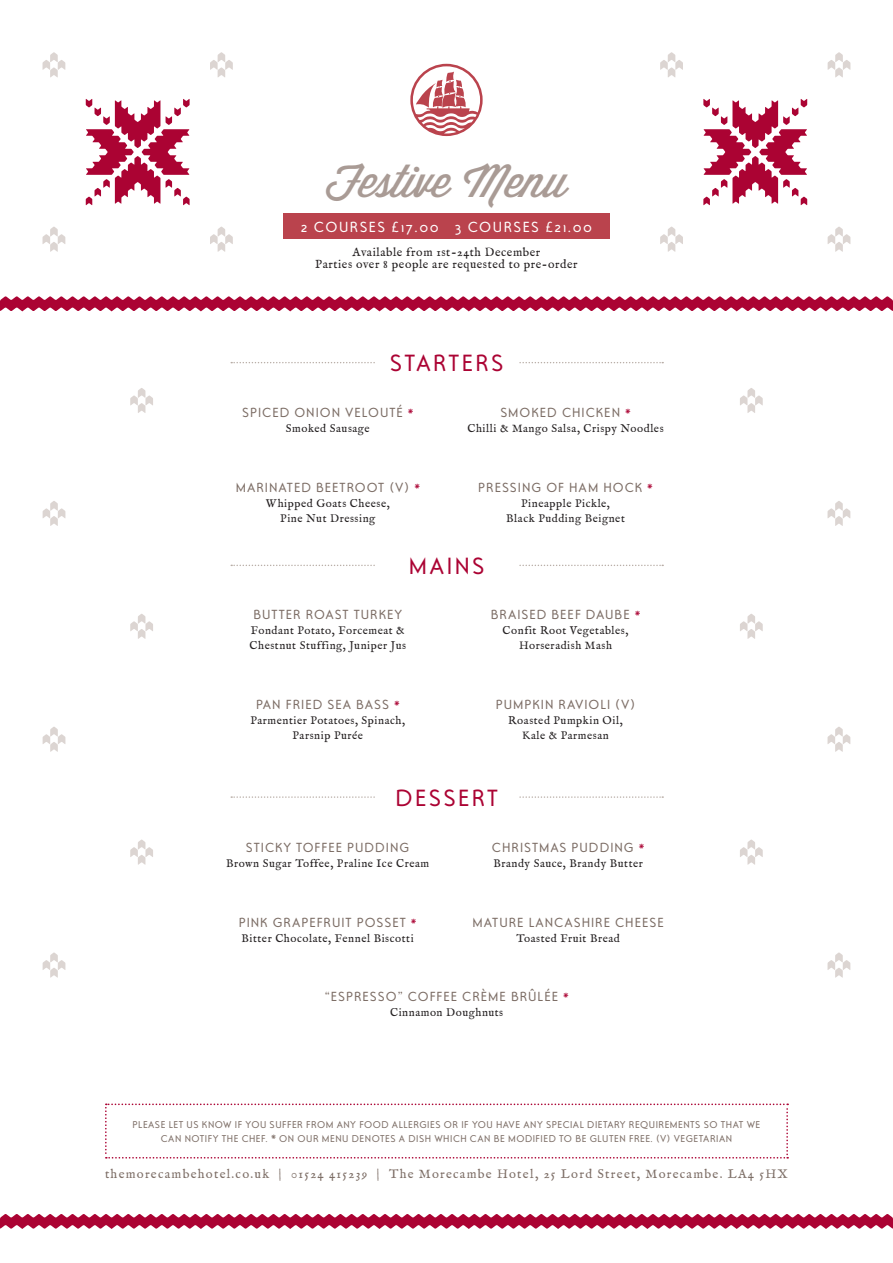
<style>
.page{position:relative;width:893px;height:1263px;background:#fff}
.page>*{position:absolute;margin:0;border:0;box-sizing:border-box;transform-origin:0 0}
.t1{font:45px "Wisdom Script AI";color:#a99b95}
.t2{font:24px "Ottomat";letter-spacing:.1em;color:#ab0333}
.t3{font:15px "Ottomat";letter-spacing:.1em;color:#fff}
.t4{font:13.5px "Ottomat";letter-spacing:.075em;color:#7d6e66}
.t5{font:12.75px "IM FELL English PRO Roman";letter-spacing:.1em;color:#7d6e66}
.t6{font:12px "IM FELL English Roman";letter-spacing:.05em;color:#231f20}
.t7{font:11.25px "IM FELL English Roman";letter-spacing:.05em;color:#231f20}
.t8{font:10.2px/13.5px "Ottomat";letter-spacing:.05em;color:#7d6e66;text-align:center}
.s1{font-family:"IM FELL English Roman";font-size:11.25px;color:#ab0333}
.s2{font-family:"IM FELL English Roman"}
</style>
<div class="page">
<svg style="left:105px;top:1103px;width:683px;height:55px"></svg>
<div style="left:283px;top:214px;width:327px;height:25px;background:#ba434d"></div>
<svg style="left:231px;top:362px;width:432px;height:1px"></svg>
<div style="left:375px;top:345px;width:143px;height:33px;background:#fff"></div>
<svg style="left:231px;top:565px;width:432px;height:1px"></svg>
<div style="left:375px;top:548px;width:143px;height:33px;background:#fff"></div>
<svg style="left:231px;top:796px;width:432px;height:2px"></svg>
<div style="left:375px;top:781px;width:143px;height:33px;background:#fff"></div>
<svg style="left:410px;top:64px;width:73px;height:72px"></svg>
<svg style="left:660px;top:52px;width:23px;height:25px"></svg>
<svg style="left:828px;top:52px;width:22px;height:26px"></svg>
<svg style="left:660px;top:227px;width:23px;height:25px"></svg>
<svg style="left:828px;top:227px;width:22px;height:25px"></svg>
<svg style="left:703px;top:99px;width:104px;height:106px"></svg>
<svg style="left:0;top:296px;width:893px;height:15px"></svg>
<svg style="left:0;top:1214px;width:893px;height:15px"></svg>
<svg style="left:43px;top:52px;width:22px;height:26px"></svg>
<svg style="left:210px;top:52px;width:23px;height:25px"></svg>
<svg style="left:43px;top:227px;width:22px;height:25px"></svg>
<svg style="left:210px;top:227px;width:23px;height:25px"></svg>
<svg style="left:86px;top:99px;width:104px;height:106px"></svg>
<svg style="left:827px;top:501px;width:23px;height:25px"></svg>
<svg style="left:827px;top:727px;width:23px;height:25px"></svg>
<svg style="left:827px;top:952px;width:23px;height:26px"></svg>
<svg style="left:740px;top:388px;width:23px;height:25px"></svg>
<svg style="left:740px;top:614px;width:23px;height:25px"></svg>
<svg style="left:740px;top:839px;width:23px;height:26px"></svg>
<svg style="left:43px;top:501px;width:22px;height:25px"></svg>
<svg style="left:43px;top:727px;width:22px;height:25px"></svg>
<svg style="left:43px;top:952px;width:22px;height:26px"></svg>
<svg style="left:130px;top:388px;width:23px;height:25px"></svg>
<svg style="left:130px;top:614px;width:23px;height:25px"></svg>
<svg style="left:130px;top:839px;width:23px;height:26px"></svg>
<p class="t1" style="left:325px;top:147px;width:244px">Festive Menu</p>
<p class="t3" style="left:301px;top:218px;width:292px">2 COURSES £17.00 3 COURSES £21.00</p>
<p class="t6" style="left:353px;top:245px;width:189px">Available from 1st-24th December</p>
<p class="t6" style="left:315px;top:257px;width:264px">Parties over 8 people are requested to pre-order</p>
<p class="t2" style="left:390px;top:349px;width:115px">STARTERS</p>
<p class="t4" style="left:242px;top:404px;width:173px">SPICED ONION VELOUTÉ <span class="s1">*</span></p>
<p class="t7" style="left:286px;top:422px;width:85px">Smoked Sausage</p>
<p class="t4" style="left:236px;top:479px;width:186px">MARINATED BEETROOT (V) <span class="s1">*</span></p>
<p class="t7" style="left:266px;top:497px;width:125px">Whipped Goats Cheese,</p>
<p class="t7" style="left:280px;top:512px;width:97px">Pine Nut Dressing</p>
<p class="t4" style="left:500px;top:404px;width:132px">SMOKED CHICKEN <span class="s1">*</span></p>
<p class="t7" style="left:467px;top:421px;width:198px">Chilli &amp; Mango Salsa, Crispy Noodles</p>
<p class="t4" style="left:478px;top:479px;width:176px">PRESSING OF HAM HOCK <span class="s1">*</span></p>
<p class="t7" style="left:521px;top:496px;width:90px">Pineapple Pickle,</p>
<p class="t7" style="left:506px;top:511px;width:120px">Black Pudding Beignet</p>
<p class="t2" style="left:409px;top:551px;width:77px">MAINS</p>
<p class="t4" style="left:253px;top:607px;width:150px">BUTTER ROAST TURKEY</p>
<p class="t7" style="left:251px;top:624px;width:155px">Fondant Potato, Forcemeat &amp;</p>
<p class="t7" style="left:250px;top:639px;width:158px">Chestnut Stuffing, Juniper Jus</p>
<p class="t4" style="left:491px;top:607px;width:151px">BRAISED BEEF DAUBE <span class="s1">*</span></p>
<p class="t7" style="left:503px;top:624px;width:127px">Confit Root Vegetables,</p>
<p class="t7" style="left:519px;top:639px;width:94px">Horseradish Mash</p>
<p class="t4" style="left:256px;top:697px;width:145px">PAN FRIED SEA BASS <span class="s1">*</span></p>
<p class="t7" style="left:251px;top:714px;width:156px">Parmentier Potatoes, Spinach,</p>
<p class="t7" style="left:293px;top:729px;width:72px">Parsnip Purée</p>
<p class="t4" style="left:496px;top:697px;width:141px">PUMPKIN RAVIOLI (V)</p>
<p class="t7" style="left:508px;top:714px;width:116px">Roasted Pumpkin Oil,</p>
<p class="t7" style="left:522px;top:729px;width:88px">Kale &amp; Parmesan</p>
<p class="t2" style="left:395px;top:784px;width:104px">DESSERT</p>
<p class="t4" style="left:246px;top:840px;width:165px">STICKY TOFFEE PUDDING</p>
<p class="t7" style="left:226px;top:857px;width:205px">Brown Sugar Toffee, Praline Ice Cream</p>
<p class="t4" style="left:239px;top:915px;width:179px">PINK GRAPEFRUIT POSSET <span class="s1">*</span></p>
<p class="t7" style="left:242px;top:932px;width:174px">Bitter Chocolate, Fennel Biscotti</p>
<p class="t4" style="left:492px;top:840px;width:154px">CHRISTMAS PUDDING <span class="s1">*</span></p>
<p class="t7" style="left:493px;top:857px;width:151px">Brandy Sauce, Brandy Butter</p>
<p class="t4" style="left:473px;top:915px;width:193px">MATURE LANCASHIRE CHEESE</p>
<p class="t7" style="left:516px;top:932px;width:105px">Toasted Fruit Bread</p>
<p class="t4" style="left:325px;top:988px;width:245px">“ESPRESSO” COFFEE CRÈME BRÛLÉE <span class="s1">*</span></p>
<p class="t7" style="left:390px;top:1005px;width:115px">Cinnamon Doughnuts</p>
<p class="t8" style="left:133px;top:1118px;width:629px">PLEASE LET US KNOW IF YOU SUFFER FROM ANY FOOD ALLERGIES OR IF YOU HAVE ANY SPECIAL DIETARY REQUIREMENTS SO THAT WE<br>CAN NOTIFY THE CHEF. <span class="s2">*</span> ON OUR MENU DENOTES A DISH WHICH CAN BE MODIFIED TO BE GLUTEN FREE. (V) VEGETARIAN</p>
<p class="t5" style="left:105px;top:1166px;width:684px">themorecambehotel.co.uk | 01524 415239 | The Morecambe Hotel, 25 Lord Street, Morecambe. LA4 5HX</p>
</div>
